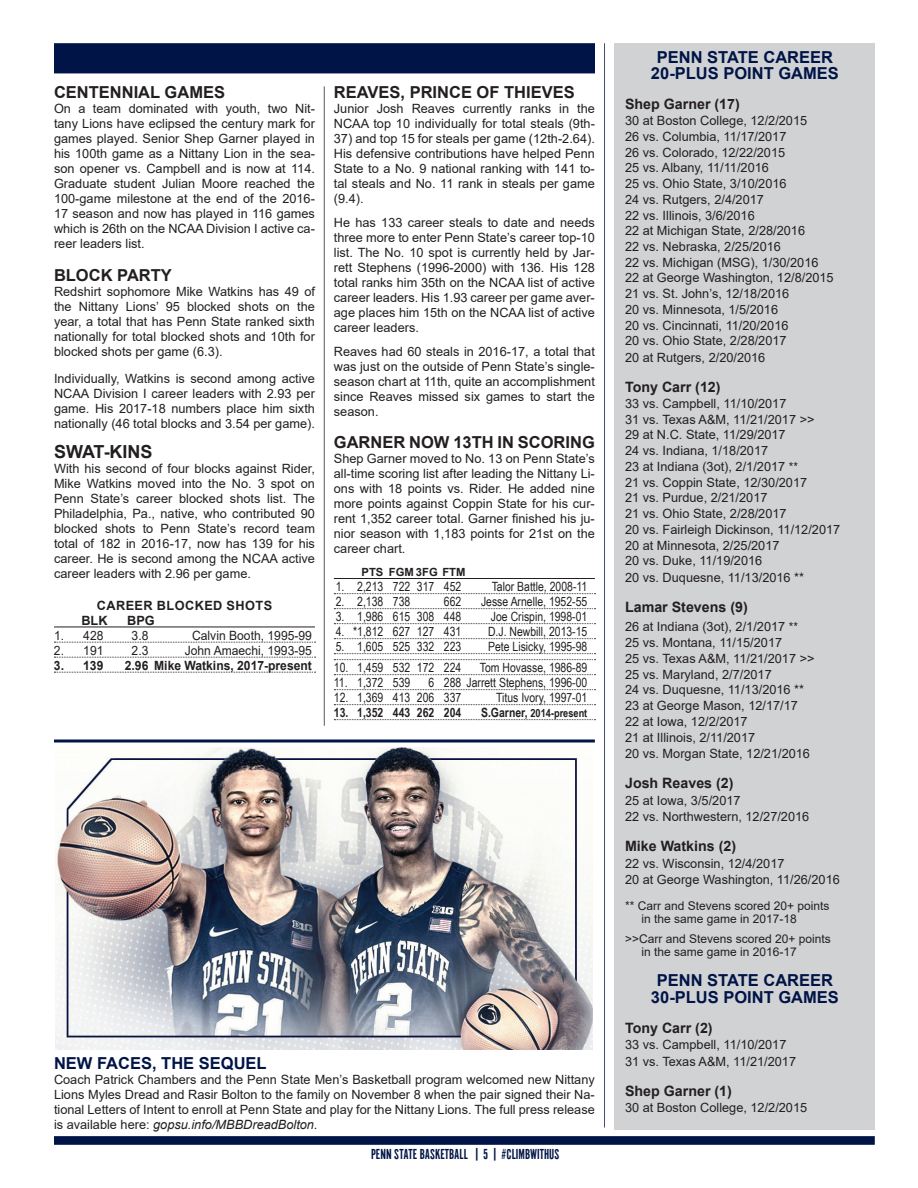
<style>
.page{position:relative;width:918px;height:1188px;background:#fff}
.page>*{position:absolute;margin:0;border:0;box-sizing:border-box;transform-origin:0 0}
.t1{font:700 18px "Arial";color:#231f20}
.t2{font:700 16.5px/16.5px "Arial";color:#001447;text-align:center}
.t3{font:700 16.5px "Arial";color:#231f20}
.t4{font:15px "Alternate Gothic Com No 1";color:#001447}
.t5{font:700 14.25px "Arial";color:#231f20}
.t6{font:12.75px/15px "Arial";color:#231f20;text-align:justify}
.t7{font:12.75px "Arial Narrow";color:#231f20}
.t8{font:12.75px "Arial";color:#231f20;scale:.95 1}
.t9{font:700 12.75px "Arial";color:#231f20;scale:.95 1}
.t10{font:700 12.75px/15px "Arial";letter-spacing:.035em;color:#231f20}
.t11{font:700 12.75px "Arial Narrow";color:#231f20}
.t12{font:700 12.75px "Arial";color:#231f20}
.t13{font:12px/13.5px "Arial";color:#231f20}
.t14{font:700 11.25px "Arial Narrow";color:#231f20}
.t15{font:700 11.25px "Arial";color:#231f20}
.s1{font-size:12.75px}
.s2{font-style:italic}
.s3{font-size:12px}
</style>
<div class="page">
<div style="left:54px;top:43px;width:821px;height:30px;background:#001447;border:2px solid #001447"></div>
<div style="left:54px;top:1136px;width:821px;height:9px;background:#001447;border:2px solid #001447"></div>
<img style="left:56px;top:747px;width:536px;height:302px">
<hr style="left:54px;top:740px;width:541px;height:2px;background:#001648">
<hr style="left:324px;top:86px;width:1px;height:640px;background:#231f20">
<hr style="left:54px;top:627px;width:261px;height:1px;background:#231f20">
<svg style="left:54px;top:642px;width:262px;height:1px"></svg>
<svg style="left:54px;top:657px;width:262px;height:1px"></svg>
<svg style="left:54px;top:672px;width:262px;height:1px"></svg>
<hr style="left:334px;top:578px;width:261px;height:1px;background:#231f20">
<svg style="left:334px;top:593px;width:262px;height:1px"></svg>
<svg style="left:334px;top:608px;width:262px;height:1px"></svg>
<svg style="left:334px;top:623px;width:262px;height:1px"></svg>
<svg style="left:334px;top:638px;width:262px;height:1px"></svg>
<svg style="left:334px;top:653px;width:262px;height:7px"></svg>
<svg style="left:334px;top:674px;width:262px;height:1px"></svg>
<svg style="left:334px;top:689px;width:262px;height:1px"></svg>
<svg style="left:334px;top:704px;width:262px;height:1px"></svg>
<svg style="left:334px;top:719px;width:262px;height:1px"></svg>
<div style="left:595px;top:43px;width:34px;height:35px;background:#fff"></div>
<hr style="left:604px;top:43px;width:1px;height:1085px;background:#001146">
<div style="left:614px;top:43px;width:261px;height:1087px;background:#d1d2d4"></div>
<p class="t3" style="left:54px;top:81px;width:173px">CENTENNIAL GAMES</p>
<p class="t6" style="left:54px;top:101px;width:263px">On a team dominated with youth, two Nit&shy;tany Lions have eclipsed the century mark for games played. Senior Shep Garner played in his 100th game as a Nittany Lion in the sea&shy;son opener vs. Campbell and is now at 114.<br>Graduate student Julian Moore reached the 100-game milestone at the end of the 2016- 17 season and now has played in 116 games which is 26th on the NCAA Division I active ca&shy;reer leaders list.</p>
<p class="t3" style="left:54px;top:264px;width:119px">BLOCK PARTY</p>
<p class="t6" style="left:54px;top:284px;width:262px">Redshirt sophomore Mike Watkins has 49 of the Nittany Lions’ 95 blocked shots on the year, a total that has Penn State ranked sixth nationally for total blocked shots and 10th for blocked shots per game (6.3).</p>
<p class="t6" style="left:54px;top:371px;width:262px">Individually, Watkins is second among active NCAA Division I career leaders with 2.93 per game. His 2017-18 numbers place him sixth nationally (46 total blocks and 3.54 per game).</p>
<h1 class="t1" style="left:54px;top:439px;width:100px">SWAT-KINS</h1>
<p class="t6" style="left:54px;top:461px;width:263px">With his second of four blocks against Rider, Mike Watkins moved into the No. 3 spot on Penn State’s career blocked shots list. The Philadelphia, Pa., native, who contributed 90 blocked shots to Penn State’s record team total of 182 in 2016-17, now has 139 for his career. He is second among the NCAA active career leaders with 2.96 per game.</p>
<p class="t10" style="left:81px;top:598px;width:192px;text-indent:15px">CAREER BLOCKED SHOTS<br>BLK</p>
<p class="t12" style="left:127px;top:611px;width:29px">BPG</p>
<p class="t8" style="left:54px;top:626px;width:54px">1. 428</p>
<p class="t8" style="left:132px;top:626px;width:19px">3.8</p>
<p class="t8" style="left:192px;top:626px;width:128px">Calvin Booth, 1995-99</p>
<p class="t8" style="left:54px;top:641px;width:54px">2. 191</p>
<p class="t8" style="left:132px;top:641px;width:19px">2.3</p>
<p class="t8" style="left:185px;top:641px;width:135px">John Amaechi, 1993-95</p>
<p class="t9" style="left:54px;top:656px;width:54px">3. 139</p>
<p class="t9" style="left:125px;top:656px;width:198px">2.96 Mike Watkins, 2017-present</p>
<p class="t3" style="left:334px;top:81px;width:242px">REAVES, PRINCE OF THIEVES</p>
<p class="t6" style="left:334px;top:101px;width:263px">Junior Josh Reaves currently ranks in the<br>NCAA top 10 individually for total steals (9th-</p>
<p class="t6" style="left:334px;top:131px;width:263px">37) and top 15 for steals per game (12th-2.64).<br>His defensive contributions have helped Penn State to a No. 9 national ranking with 141 to&shy;tal steals and No. 11 rank in steals per game (9.4).</p>
<p class="t6" style="left:334px;top:215px;width:263px">He has 133 career steals to date and needs three more to enter Penn State’s career top-10 list. The No. 10 spot is currently held by Jar&shy;rett Stephens (1996-2000) with 136. His 128 total ranks him 35th on the NCAA list of active career leaders. His 1.93 career per game aver&shy;age places him 15th on the NCAA list of active career leaders.</p>
<p class="t6" style="left:334px;top:344px;width:262px">Reaves had 60 steals in 2016-17, a total that was just on the outside of Penn State’s single&shy;season chart at 11th, quite an accomplishment since Reaves missed six games to start the season.</p>
<p class="t3" style="left:334px;top:430px;width:262px">GARNER NOW 13TH IN SCORING</p>
<p class="t6" style="left:334px;top:451px;width:263px">Shep Garner moved to No. 13 on Penn State’s all-time scoring list after leading the Nittany Li&shy;ons with 18 points vs. Rider. He added nine more points against Coppin State for his cur&shy;rent 1,352 career total. Garner finished his ju&shy;nior season with 1,183 points for 21st on the career chart.</p>
<p class="t15" style="left:362px;top:564px;width:105px">PTS FGM 3FG FTM</p>
<p class="t7" style="left:336px;top:577px;width:127px">1. 2,213 722 317 452</p>
<p class="t7" style="left:492px;top:577px;width:97px">Talor Battle, 2008-11</p>
<p class="t7" style="left:336px;top:592px;width:76px">2. 2,138 738</p>
<p class="t7" style="left:444px;top:592px;width:19px">662</p>
<p class="t7" style="left:481px;top:592px;width:108px">Jesse Arnelle, 1952-55</p>
<p class="t7" style="left:336px;top:607px;width:127px">3. 1,986 615 308 448</p>
<p class="t7" style="left:491px;top:607px;width:98px">Joe Crispin, 1998-01</p>
<p class="t7" style="left:336px;top:622px;width:127px">4. *1,812 627 127 431</p>
<p class="t7" style="left:488px;top:622px;width:101px">D.J. Newbill, 2013-15</p>
<p class="t7" style="left:336px;top:637px;width:127px">5. 1,605 525 332 223</p>
<p class="t7" style="left:488px;top:637px;width:101px">Pete Lisicky, 1995-98</p>
<p class="t7" style="left:334px;top:658px;width:129px">10. 1,459 532 172 224</p>
<p class="t7" style="left:480px;top:658px;width:109px">Tom Hovasse, 1986-89</p>
<p class="t7" style="left:334px;top:673px;width:78px">11. 1,372 539</p>
<p class="t7" style="left:429px;top:673px;width:160px">6 288 Jarrett Stephens, 1996-00</p>
<p class="t7" style="left:334px;top:688px;width:129px">12. 1,369 413 206 337</p>
<p class="t7" style="left:496px;top:688px;width:93px">Titus Ivory, 1997-01</p>
<p class="t11" style="left:334px;top:703px;width:129px">13. 1,352 443 262 204</p>
<p class="t14" style="left:481px;top:705px;width:108px"><span class="s1">S.Garner,</span> 2014-present</p>
<p class="t2" style="left:54px;top:1055px;width:214px">NEW FACES, THE SEQUEL</p>
<p class="t6" style="left:54px;top:1072px;width:542px">Coach Patrick Chambers and the Penn State Men’s Basketball program welcomed new Nittany Lions Myles Dread and Rasir Bolton to the family on November 8 when the pair signed their Na&shy;tional Letters of Intent to enroll at Penn State and play for the Nittany Lions. The full press release is available here: <span class="s2">gopsu.info/MBBDreadBolton.</span></p>
<p class="t4" style="left:371px;top:1147px;width:190px">PENN STATE BASKETBALL | 5 | #CLIMBWITHUS</p>
<p class="t2" style="left:651px;top:49px;width:189px">PENN STATE CAREER<br>20-PLUS POINT GAMES</p>
<p class="t5" style="left:625px;top:94px;width:116px">Shep Garner (17)</p>
<p class="t6" style="left:625px;top:113px;width:210px;line-height:15.8px;text-align:left">30 at Boston College, 12/2/2015<br>26 vs. Columbia, 11/17/2017<br>26 vs. Colorado, 12/22/2015<br>25 vs. Albany, 11/11/2016<br>25 vs. Ohio State, 3/10/2016<br>24 vs. Rutgers, 2/4/2017<br>22 vs. Illinois, 3/6/2016<br>22 at Michigan State, 2/28/2016<br>22 vs. Nebraska, 2/25/2016<br>22 vs. Michigan (MSG), 1/30/2016<br>22 at George Washington, 12/8/2015<br>21 vs. St. John’s, 12/18/2016<br>20 vs. Minnesota, 1/5/2016<br>20 vs. Cincinnati, 11/20/2016<br>20 vs. Ohio State, 2/28/2017<br>20 at Rutgers, 2/20/2016</p>
<p class="t5" style="left:625px;top:377px;width:97px">Tony Carr (12)</p>
<p class="t6" style="left:625px;top:395px;width:217px;line-height:15.8px;text-align:left">33 vs. Campbell, 11/10/2017<br>31 vs. Texas A&amp;M, 11/21/2017 &gt;&gt;<br>29 at N.C. State, 11/29/2017<br>24 vs. Indiana, 1/18/2017<br>23 at Indiana (3ot), 2/1/2017 <span class="s3">**<br></span>21 vs. Coppin State, 12/30/2017<br>21 vs. Purdue, 2/21/2017<br>21 vs. Ohio State, 2/28/2017<br>20 vs. Fairleigh Dickinson, 11/12/2017<br>20 at Minnesota, 2/25/2017<br>20 vs. Duke, 11/19/2016<br>20 vs. Duquesne, 11/13/2016 **</p>
<p class="t5" style="left:625px;top:597px;width:124px">Lamar Stevens (9)</p>
<p class="t6" style="left:625px;top:619px;width:191px;line-height:15.9px;text-align:left">26 at Indiana (3ot), 2/1/2017 <span class="s3">**<br></span>25 vs. Montana, 11/15/2017<br>25 vs. Texas A&amp;M, 11/21/2017 &gt;&gt;<br>25 vs. Maryland, 2/7/2017<br>24 vs. Duquesne, 11/13/2016 **<br>23 at George Mason, 12/17/17<br>22 at Iowa, 12/2/2017<br>21 at Illinois, 2/11/2017<br>20 vs. Morgan State, 12/21/2016</p>
<p class="t5" style="left:625px;top:773px;width:110px">Josh Reaves (2)</p>
<p class="t6" style="left:625px;top:792px;width:186px;line-height:16.5px">25 at Iowa, 3/5/2017<br>22 vs. Northwestern, 12/27/2016</p>
<p class="t5" style="left:625px;top:836px;width:113px">Mike Watkins (2)</p>
<p class="t6" style="left:625px;top:855px;width:216px;line-height:16.5px">22 vs. Wisconsin, 12/4/2017<br>20 at George Washington, 11/26/2016</p>
<p class="t13" style="left:642px;top:898px;width:189px;text-indent:-16px">** Carr and Stevens scored 20+ points in the same game in 2017-18</p>
<p class="t13" style="left:642px;top:931px;width:191px;text-indent:-16px">&gt;&gt;Carr and Stevens scored 20+ points in the same game in 2016-17</p>
<p class="t2" style="left:651px;top:972px;width:189px">PENN STATE CAREER<br>30-PLUS POINT GAMES</p>
<p class="t5" style="left:625px;top:1017px;width:89px">Tony Carr (2)</p>
<p class="t6" style="left:625px;top:1036px;width:173px;line-height:16.5px">33 vs. Campbell, 11/10/2017<br>31 vs. Texas A&amp;M, 11/21/2017</p>
<p class="t5" style="left:625px;top:1080px;width:108px">Shep Garner (1)</p>
<p class="t6" style="left:625px;top:1100px;width:184px">30 at Boston College, 12/2/2015</p>
</div>
